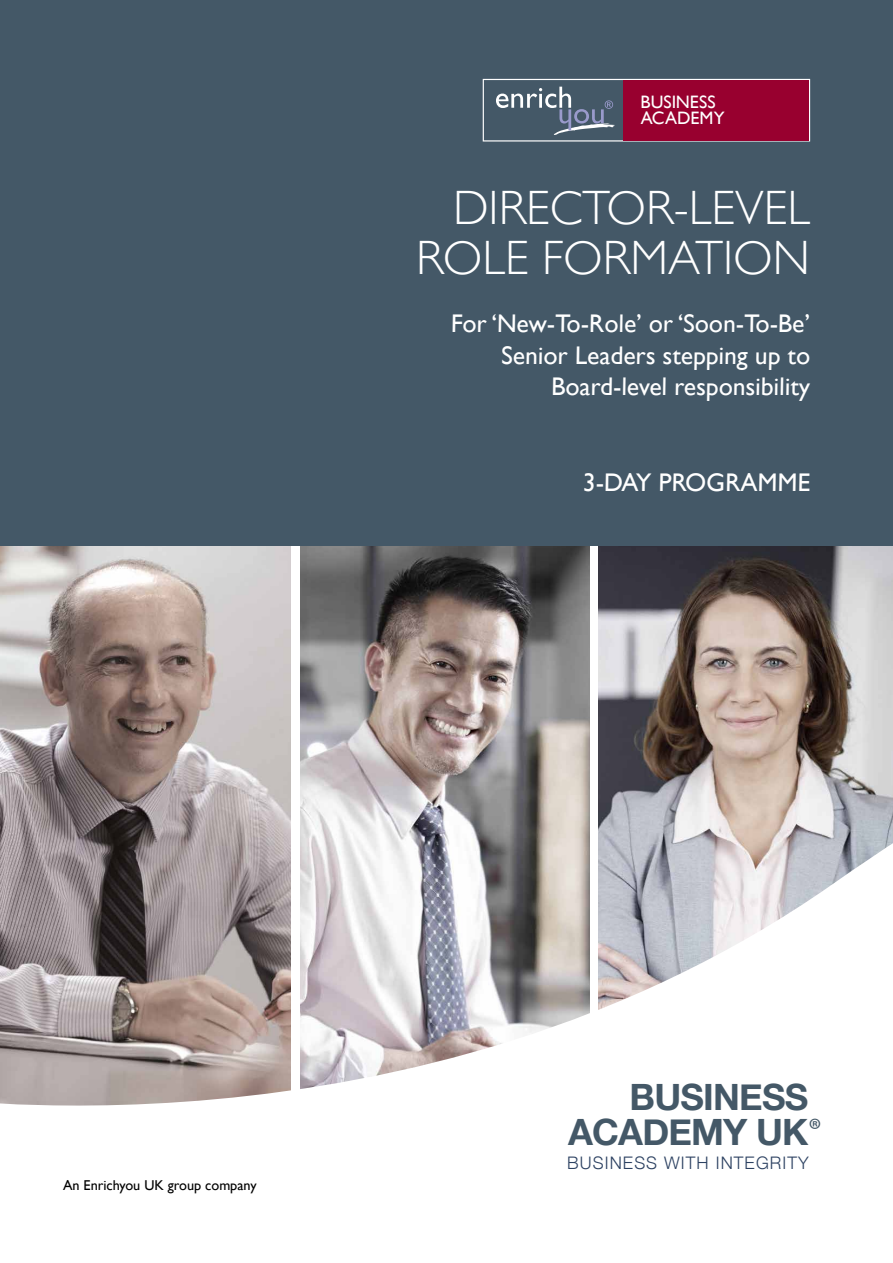
<style>
.page{position:relative;width:893px;height:1263px;background:#fff}
.page>*{position:absolute;margin:0;border:0;box-sizing:border-box;transform-origin:0 0}
.t1{font:300 48.15px/49.5px "Gill Sans";color:#fff;text-align:right}
.t2{font:700 36.3px/35px "Helvetica Neue";letter-spacing:-.02em;color:#445867;text-align:right}
.t3{font:31.2px "Myriad Pro";color:#445867}
.t4{font:25.5px/31.5px "Gill Sans";color:#fff;text-align:right}
.t5{font:18px/15.9px "Gill Sans";letter-spacing:.01em;color:#fff}
.t6{font:300 17.25px "Helvetica Neue";letter-spacing:.065em;color:#2d4262}
.t7{font:14.25px "Gill Sans";color:#000}
</style>
<div class="page">
<img style="left:0;top:545px;width:290px;height:48px">
<img style="left:300px;top:545px;width:289px;height:48px">
<img style="left:599px;top:545px;width:294px;height:48px">
<svg style="left:0;top:593px;width:893px;height:513px"></svg>
<div style="left:0;top:0;width:893px;height:545px;background:#445867"></div>
<svg style="left:483px;top:79px;width:327px;height:63px"></svg>
<p class="t5" style="left:640px;top:94px;width:86px">BUSINESS<br>ACADEMY</p>
<h1 class="t1" style="left:416px;top:182px;width:395px">DIRECTOR-LEVEL<br>ROLE FORMATION</h1>
<p class="t4" style="left:451px;top:308px;width:361px">For ‘New-To-Role’ or ‘Soon-To-Be’<br>Senior Leaders stepping up to<br>Board-level responsibility</p>
<p class="t4" style="left:583px;top:467px;width:229px">3-DAY PROGRAMME</p>
<p class="t7" style="left:63px;top:1177px;width:195px">An Enrichyou UK group company</p>
<h2 class="t2" style="left:568px;top:1080px;width:242px">BUSINESS<br>ACADEMY UK</h2>
<p class="t6" style="left:567px;top:1148px;width:243px">BUSINESS WITH INTEGRITY</p>
<p class="t3" style="left:808px;top:1110px;width:15px">®</p>
</div>
